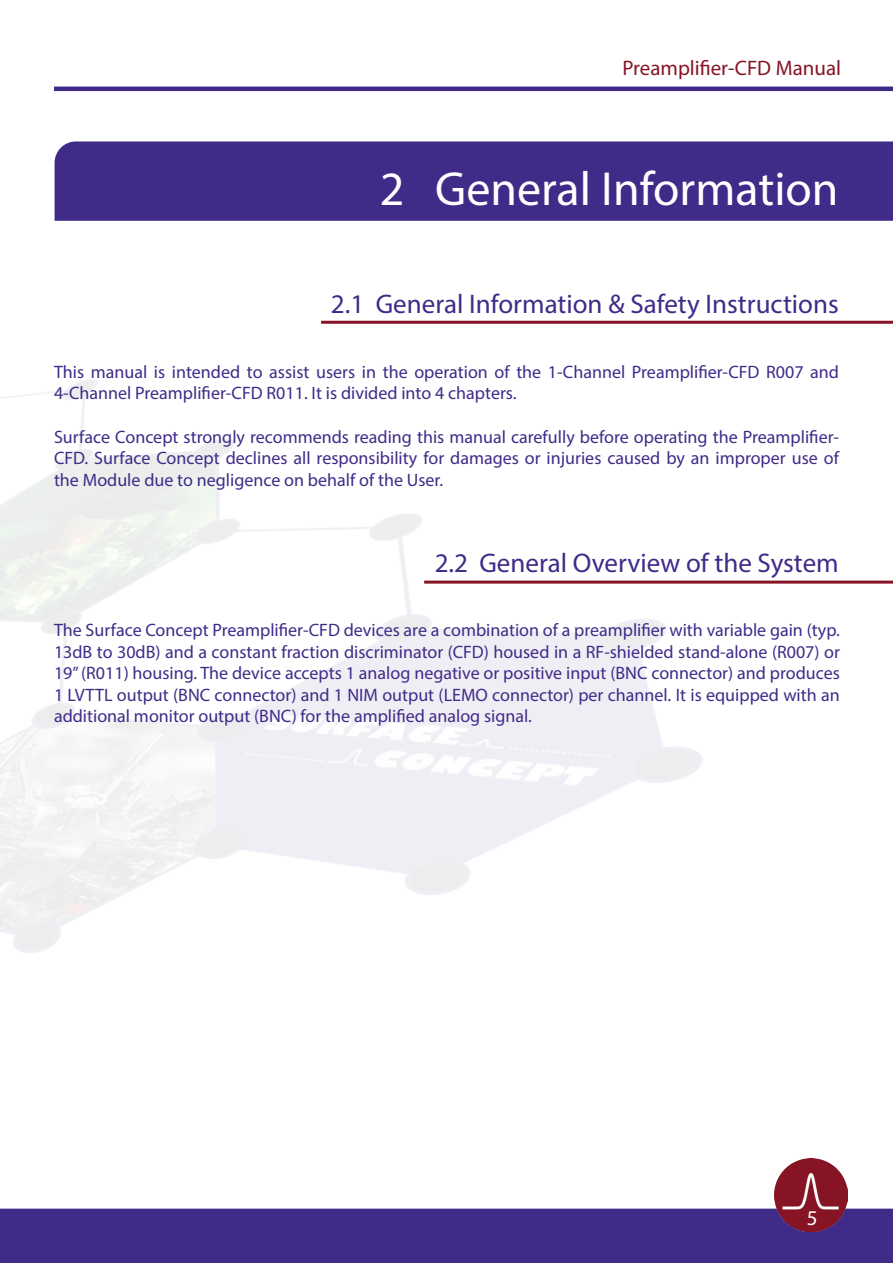
<style>
.page{position:relative;width:893px;height:1263px;background:#fff}
.page>*{position:absolute;margin:0;border:0;box-sizing:border-box;transform-origin:0 0}
.t1{font:48px "Myriad Pro";color:#fff}
.t2{font:27px "Myriad Pro";color:#402b89}
.t3{font:21px "Myriad Pro";color:#871426}
.t4{font:21px "Myriad Pro";color:#fff}
.t5{font:18px/21.6px "Myriad Pro";color:#402b89;text-align:justify}
</style>
<div class="page">
<div style="left:0;top:1208px;width:893px;height:55px;background:#402b89"></div>
<img style="left:775px;top:1158px;width:73px;height:74px">
<hr style="left:54px;top:87px;width:839px;height:4px;background:#402b89">
<div style="left:55px;top:141px;width:838px;height:80px;background:#402b89"></div>
<hr style="left:321px;top:321px;width:572px;height:3px;background:#871426">
<hr style="left:424px;top:581px;width:469px;height:3px;background:#871426">
<p class="t3" style="left:622px;top:55px;width:220px">Preamplifier-CFD Manual</p>
<h1 class="t1" style="left:380px;top:159px;width:460px">2 General Information</h1>
<h2 class="t2" style="left:331px;top:287px;width:509px">2.1 General Information &amp; Safety Instructions</h2>
<p class="t5" style="left:54px;top:361px;width:787px">This manual is intended to assist users in the operation of the 1-Channel Preamplifier-CFD R007 and<br>4-Channel Preamplifier-CFD R011. It is divided into 4 chapters.</p>
<p class="t5" style="left:54px;top:425px;width:786px">Surface Concept strongly recommends reading this manual carefully before operating the Preamplifier-CFD. Surface Concept declines all responsibility for damages or injuries caused by an improper use of the Module due to negligence on behalf of the User.</p>
<h2 class="t2" style="left:435px;top:546px;width:406px">2.2 General Overview of the System</h2>
<p class="t5" style="left:54px;top:619px;width:787px">The Surface Concept Preamplifier-CFD devices are a combination of a preamplifier with variable gain (typ.<br>13dB to 30dB) and a constant fraction discriminator (CFD) housed in a RF-shielded stand-alone (R007) or 19” (R011) housing. The device accepts 1 analog negative or positive input (BNC connector) and produces 1 LVTTL output (BNC connector) and 1 NIM output (LEMO connector) per channel. It is equipped with an additional monitor output (BNC) for the amplified analog signal.</p>
<p class="t4" style="left:807px;top:1204px;width:12px">5</p>
</div>
